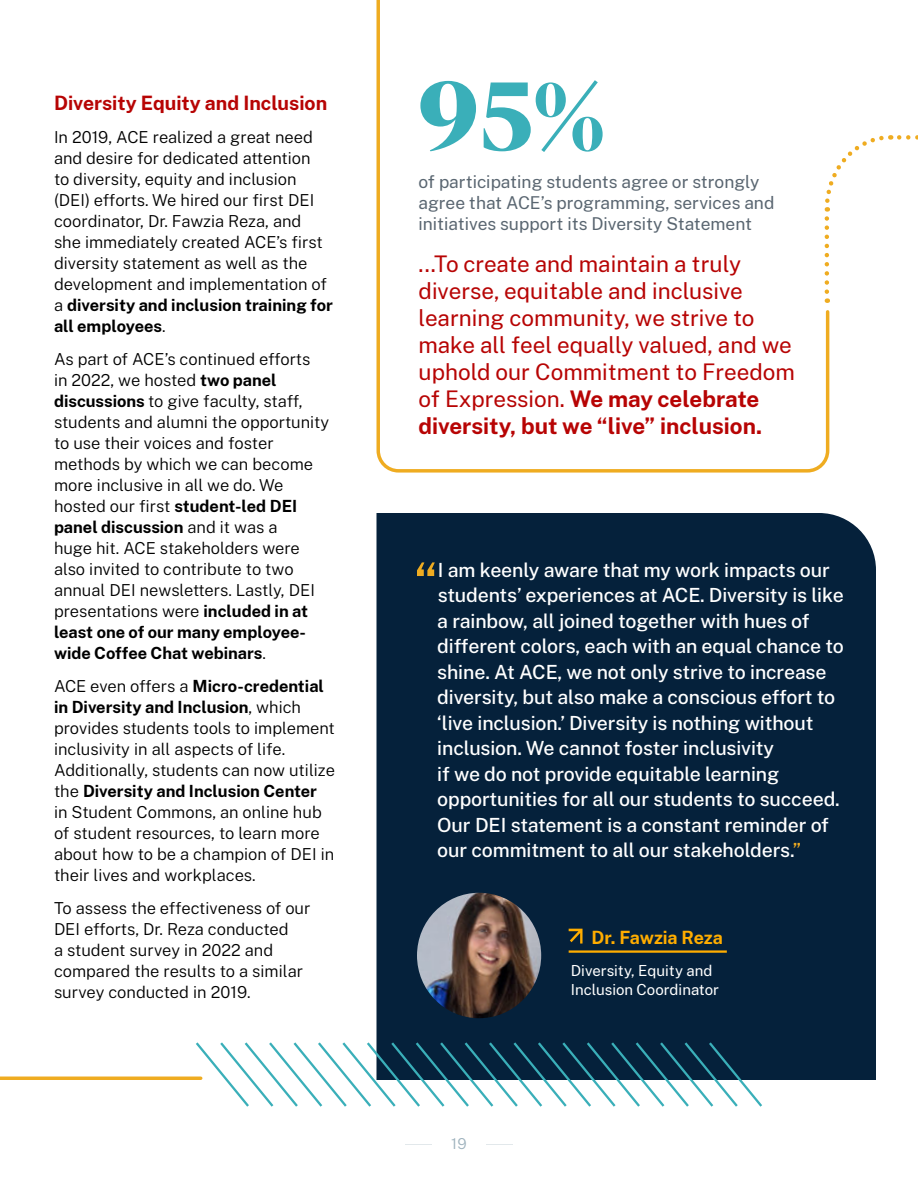
<style>
.page{position:relative;width:918px;height:1188px;background:#fff}
.page>*{position:absolute;margin:0;border:0;box-sizing:border-box;transform-origin:0 0}
.t1{font:800 96.3px "Blacker Display";color:#3aafb9}
.t2{font:500 54.75px "Public Sans";color:#efac21}
.t3{font:22.5px/27px "Public Sans";color:#b70404}
.t4{font:500 19.5px/25.5px "Public Sans";letter-spacing:-.01em;color:#fff}
.t5{font:700 19.5px "Public Sans";color:#b70404}
.t6{font:700 18px "Public Sans";letter-spacing:-.005em;color:#ffad00}
.t7{font:17.4px/20.9px "Public Sans";color:#5a6671}
.t8{font:300 16.5px/21px "Public Sans";color:#000}
.t9{font:15px/19.5px "Public Sans";color:#fff}
.t10{font:300 15px "Public Sans";color:#9eb2bd}
.s1{font-weight:700}
.s2{color:#efac21}
</style>
<div class="page">
<svg style="left:486px;top:1144px;width:27px;height:1px"></svg>
<svg style="left:405px;top:1144px;width:27px;height:1px"></svg>
<div style="left:376px;top:513px;width:500px;height:567px;background:#05213b"></div>
<svg style="left:0;top:889px;width:763px;height:218px"></svg>
<svg style="left:376px;top:0;width:454px;height:473px"></svg>
<svg style="left:822px;top:133px;width:96px;height:79px"></svg>
<svg style="left:825px;top:219px;width:4px;height:84px"></svg>
<p class="t5" style="left:54px;top:94px;width:275px">Diversity Equity and Inclusion</p>
<p class="t8" style="left:54px;top:127px;width:281px">In 2019, ACE realized a great need and desire for dedicated attention<br>to diversity, equity and inclusion (DEI) efforts. We hired our first DEI coordinator, Dr. Fawzia Reza, and<br>she immediately created ACE’s first diversity statement as well as the development and implementation of a <span class="s1">diversity and inclusion training for all employees</span>.</p>
<p class="t8" style="left:54px;top:349px;width:277px">As part of ACE’s continued efforts<br>in 2022, we hosted <span class="s1">two panel discussions</span> to give faculty, staff, students and alumni the opportunity to use their voices and foster methods by which we can become more inclusive in all we do. We hosted our first <span class="s1">student-led DEI panel discussion</span> and it was a<br>huge hit. ACE stakeholders were also invited to contribute to two annual DEI newsletters. Lastly, DEI presentations were <span class="s1">included in at least one of our many employee&shy;wide Coffee Chat webinars</span>.</p>
<p class="t8" style="left:54px;top:676px;width:283px">ACE even offers a <span class="s1">Micro-credential in Diversity and Inclusion</span>, which provides students tools to implement inclusivity in all aspects of life.<br>Additionally, students can now utilize the <span class="s1">Diversity and Inclusion Center<br></span>in Student Commons, an online hub of student resources, to learn more about how to be a champion of DEI in their lives and workplaces.</p>
<p class="t8" style="left:54px;top:898px;width:258px">To assess the effectiveness of our<br>DEI efforts, Dr. Reza conducted<br>a student survey in 2022 and compared the results to a similar survey conducted in 2019.</p>
<h1 class="t1" style="left:418px;top:70px;width:188px">95%</h1>
<p class="t7" style="left:418px;top:172px;width:357px">of participating students agree or strongly agree that ACE’s programming, services and initiatives support its Diversity Statement</p>
<p class="t3" style="left:418px;top:251px;width:378px">...To create and maintain a truly diverse, equitable and inclusive learning community, we strive to make all feel equally valued, and we uphold our Commitment to Freedom of Expression. <span class="s1">We may celebrate diversity, but we “live” inclusion.</span></p>
<h2 class="t2" style="left:414px;top:557px;width:25px">“</h2>
<p class="t4" style="left:437px;top:557px;width:408px">I am keenly aware that my work impacts our students’ experiences at ACE. Diversity is like a rainbow, all joined together with hues of different colors, each with an equal chance to shine. At ACE, we not only strive to increase diversity, but also make a conscious effort to ‘live inclusion.’ Diversity is nothing without inclusion. We cannot foster inclusivity<br>if we do not provide equitable learning opportunities for all our students to succeed.<br>Our DEI statement is a constant reminder of our commitment to all our stakeholders.<span class="s2">”</span></p>
<p class="t10" style="left:451px;top:1137px;width:17px">19</p>
<p class="t6" style="left:592px;top:923px;width:133px">Dr. Fawzia Reza</p>
<p class="t9" style="left:571px;top:961px;width:150px">Diversity, Equity and<br>Inclusion Coordinator</p>
</div>
